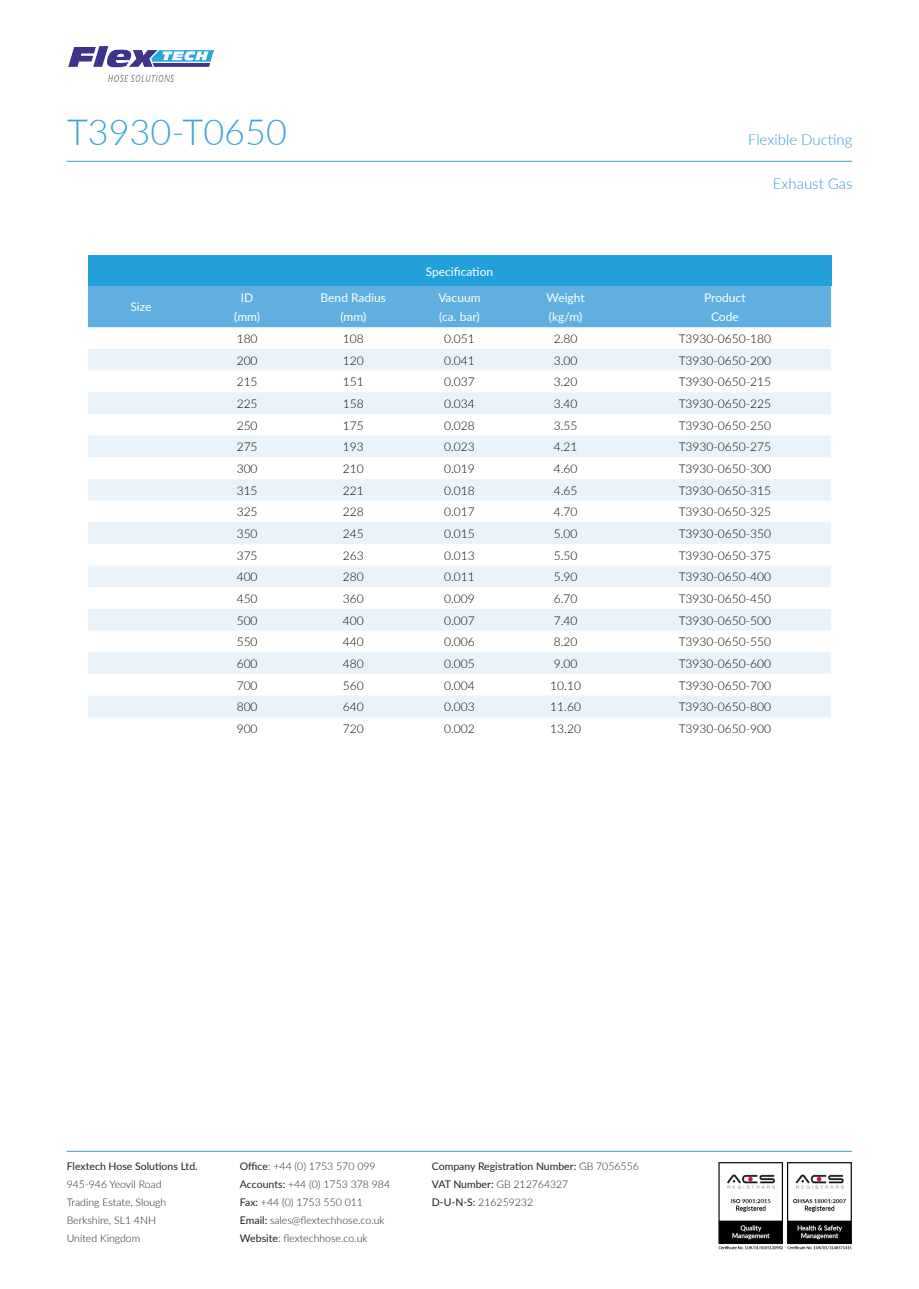
<style>
.page{position:relative;width:919px;height:1289px;background:#fff}
.page>*{position:absolute;margin:0;border:0;box-sizing:border-box;transform-origin:0 0}
.t1{font:300 36px "Lato";color:#3ba4dc}
.t2{font:300 15px "Lato";color:#3b9bd0}
.t3{font:300 12px "Lato";color:#040503}
.t4{font:12px/19.5px "Lato";color:#fff;text-align:center}
.t5{font:300 10.5px/18px "Lato";color:#231f20}
.t6{font:10.5px/18px "Lato";color:#231f20}
.s1{font-weight:400}
.s2{font-weight:300}
</style>
<div class="page">
<hr style="left:67px;top:1150px;width:785px;height:1px;background:#3b9bd0">
<hr style="left:67px;top:161px;width:785px;height:1px;background:#3b9bd0">
<img style="left:68px;top:46px;width:145px;height:36px">
<img style="left:718px;top:1162px;width:134px;height:88px">
<div style="left:88px;top:256px;width:743px;height:30px;background:#23a0da"></div>
<div style="left:88px;top:286px;width:743px;height:41px;background:#61afe1"></div>
<svg style="left:88px;top:349px;width:743px;height:368px;fill:#eaf3fa"></svg>
<p class="t1" style="left:67px;top:107px;width:221px">T3930-T0650</p>
<p class="t4" style="left:130px;top:297px;width:22px">Size</p>
<p class="t4" style="left:241px;top:287px;width:14px">ID</p>
<p class="t4" style="left:234px;top:306px;width:27px">(mm)</p>
<p class="t4" style="left:425px;top:261px;width:69px">Specification</p>
<p class="t4" style="left:320px;top:287px;width:67px">Bend Radius (mm)</p>
<p class="t4" style="left:438px;top:287px;width:44px">Vacuum</p>
<p class="t4" style="left:439px;top:306px;width:42px">(ca. bar)</p>
<p class="t4" style="left:546px;top:287px;width:40px">Weight</p>
<p class="t4" style="left:549px;top:306px;width:35px">(kg/m)</p>
<p class="t2" style="left:748px;top:129px;width:106px">Flexible Ducting</p>
<p class="t2" style="left:772px;top:173px;width:81px">Exhaust Gas</p>
<p class="t4" style="left:704px;top:287px;width:43px">Product<br>Code</p>
<p class="t3" style="left:237px;top:330px;width:22px">180</p>
<p class="t3" style="left:343px;top:330px;width:22px">108</p>
<p class="t3" style="left:444px;top:330px;width:32px">0.051</p>
<p class="t3" style="left:553px;top:330px;width:25px">2.80</p>
<p class="t3" style="left:678px;top:330px;width:94px">T3930-0650-180</p>
<p class="t3" style="left:237px;top:352px;width:22px">200</p>
<p class="t3" style="left:343px;top:352px;width:22px">120</p>
<p class="t3" style="left:444px;top:352px;width:32px">0.041</p>
<p class="t3" style="left:553px;top:352px;width:25px">3.00</p>
<p class="t3" style="left:678px;top:352px;width:94px">T3930-0650-200</p>
<p class="t3" style="left:237px;top:373px;width:22px">215</p>
<p class="t3" style="left:343px;top:373px;width:22px">151</p>
<p class="t3" style="left:444px;top:373px;width:32px">0.037</p>
<p class="t3" style="left:553px;top:373px;width:25px">3.20</p>
<p class="t3" style="left:678px;top:373px;width:94px">T3930-0650-215</p>
<p class="t3" style="left:237px;top:395px;width:22px">225</p>
<p class="t3" style="left:343px;top:395px;width:22px">158</p>
<p class="t3" style="left:444px;top:395px;width:32px">0.034</p>
<p class="t3" style="left:553px;top:395px;width:25px">3.40</p>
<p class="t3" style="left:678px;top:395px;width:94px">T3930-0650-225</p>
<p class="t3" style="left:237px;top:417px;width:22px">250</p>
<p class="t3" style="left:343px;top:417px;width:22px">175</p>
<p class="t3" style="left:444px;top:417px;width:32px">0.028</p>
<p class="t3" style="left:553px;top:417px;width:25px">3.55</p>
<p class="t3" style="left:678px;top:417px;width:94px">T3930-0650-250</p>
<p class="t3" style="left:237px;top:438px;width:22px">275</p>
<p class="t3" style="left:343px;top:438px;width:22px">193</p>
<p class="t3" style="left:444px;top:438px;width:32px">0.023</p>
<p class="t3" style="left:553px;top:438px;width:25px">4.21</p>
<p class="t3" style="left:678px;top:438px;width:94px">T3930-0650-275</p>
<p class="t3" style="left:237px;top:460px;width:22px">300</p>
<p class="t3" style="left:343px;top:460px;width:22px">210</p>
<p class="t3" style="left:444px;top:460px;width:32px">0.019</p>
<p class="t3" style="left:553px;top:460px;width:25px">4.60</p>
<p class="t3" style="left:678px;top:460px;width:94px">T3930-0650-300</p>
<p class="t3" style="left:237px;top:482px;width:22px">315</p>
<p class="t3" style="left:343px;top:482px;width:22px">221</p>
<p class="t3" style="left:444px;top:482px;width:32px">0.018</p>
<p class="t3" style="left:553px;top:482px;width:25px">4.65</p>
<p class="t3" style="left:678px;top:482px;width:94px">T3930-0650-315</p>
<p class="t3" style="left:237px;top:503px;width:22px">325</p>
<p class="t3" style="left:343px;top:503px;width:22px">228</p>
<p class="t3" style="left:444px;top:503px;width:32px">0.017</p>
<p class="t3" style="left:553px;top:503px;width:25px">4.70</p>
<p class="t3" style="left:678px;top:503px;width:94px">T3930-0650-325</p>
<p class="t3" style="left:237px;top:525px;width:22px">350</p>
<p class="t3" style="left:343px;top:525px;width:22px">245</p>
<p class="t3" style="left:444px;top:525px;width:32px">0.015</p>
<p class="t3" style="left:553px;top:525px;width:25px">5.00</p>
<p class="t3" style="left:678px;top:525px;width:94px">T3930-0650-350</p>
<p class="t3" style="left:237px;top:547px;width:22px">375</p>
<p class="t3" style="left:343px;top:547px;width:22px">263</p>
<p class="t3" style="left:444px;top:547px;width:32px">0.013</p>
<p class="t3" style="left:553px;top:547px;width:25px">5.50</p>
<p class="t3" style="left:678px;top:547px;width:94px">T3930-0650-375</p>
<p class="t3" style="left:237px;top:568px;width:22px">400</p>
<p class="t3" style="left:343px;top:568px;width:22px">280</p>
<p class="t3" style="left:444px;top:568px;width:32px">0.011</p>
<p class="t3" style="left:553px;top:568px;width:25px">5.90</p>
<p class="t3" style="left:678px;top:568px;width:94px">T3930-0650-400</p>
<p class="t3" style="left:237px;top:590px;width:22px">450</p>
<p class="t3" style="left:343px;top:590px;width:22px">360</p>
<p class="t3" style="left:444px;top:590px;width:32px">0.009</p>
<p class="t3" style="left:553px;top:590px;width:25px">6.70</p>
<p class="t3" style="left:678px;top:590px;width:94px">T3930-0650-450</p>
<p class="t3" style="left:237px;top:612px;width:22px">500</p>
<p class="t3" style="left:343px;top:612px;width:22px">400</p>
<p class="t3" style="left:444px;top:612px;width:32px">0.007</p>
<p class="t3" style="left:553px;top:612px;width:25px">7.40</p>
<p class="t3" style="left:678px;top:612px;width:94px">T3930-0650-500</p>
<p class="t3" style="left:237px;top:633px;width:22px">550</p>
<p class="t3" style="left:343px;top:633px;width:22px">440</p>
<p class="t3" style="left:444px;top:633px;width:32px">0.006</p>
<p class="t3" style="left:553px;top:633px;width:25px">8.20</p>
<p class="t3" style="left:678px;top:633px;width:94px">T3930-0650-550</p>
<p class="t3" style="left:237px;top:655px;width:22px">600</p>
<p class="t3" style="left:343px;top:655px;width:22px">480</p>
<p class="t3" style="left:444px;top:655px;width:32px">0.005</p>
<p class="t3" style="left:553px;top:655px;width:25px">9.00</p>
<p class="t3" style="left:678px;top:655px;width:94px">T3930-0650-600</p>
<p class="t3" style="left:237px;top:677px;width:22px">700</p>
<p class="t3" style="left:343px;top:677px;width:22px">560</p>
<p class="t3" style="left:444px;top:677px;width:32px">0.004</p>
<p class="t3" style="left:550px;top:677px;width:32px">10.10</p>
<p class="t3" style="left:678px;top:677px;width:94px">T3930-0650-700</p>
<p class="t3" style="left:237px;top:698px;width:22px">800</p>
<p class="t3" style="left:343px;top:698px;width:22px">640</p>
<p class="t3" style="left:444px;top:698px;width:32px">0.003</p>
<p class="t3" style="left:550px;top:698px;width:32px">11.60</p>
<p class="t3" style="left:678px;top:698px;width:94px">T3930-0650-800</p>
<p class="t3" style="left:237px;top:720px;width:22px">900</p>
<p class="t3" style="left:343px;top:720px;width:22px">720</p>
<p class="t3" style="left:444px;top:720px;width:32px">0.002</p>
<p class="t3" style="left:550px;top:720px;width:32px">13.20</p>
<p class="t3" style="left:678px;top:720px;width:94px">T3930-0650-900</p>
<p class="t6" style="left:67px;top:1156px;width:132px">Flextech Hose Solutions Ltd.</p>
<p class="t5" style="left:67px;top:1174px;width:101px">945-946 Yeovil Road<br>Trading Estate, Slough<br>Berkshire, SL1 4NH<br>United Kingdom</p>
<p class="t5" style="left:240px;top:1156px;width:152px"><span class="s1">Office</span>: +44 (0) 1753 570 099<br><span class="s1">Accounts:</span> +44 (0) 1753 378 984<br><span class="s1">Fax:</span> +44 (0) 1753 550 011<br><span class="s1">Email:</span> sales@flextechhose.co.uk<br><span class="s1">Website</span>: flextechhose.co.uk</p>
<p class="t6" style="left:432px;top:1156px;width:208px">Company Registration Number: <span class="s2">GB 7056556<br></span>VAT Number: <span class="s2">GB 212764327<br></span>D-U-N-S: <span class="s2">216259232</span></p>
</div>
